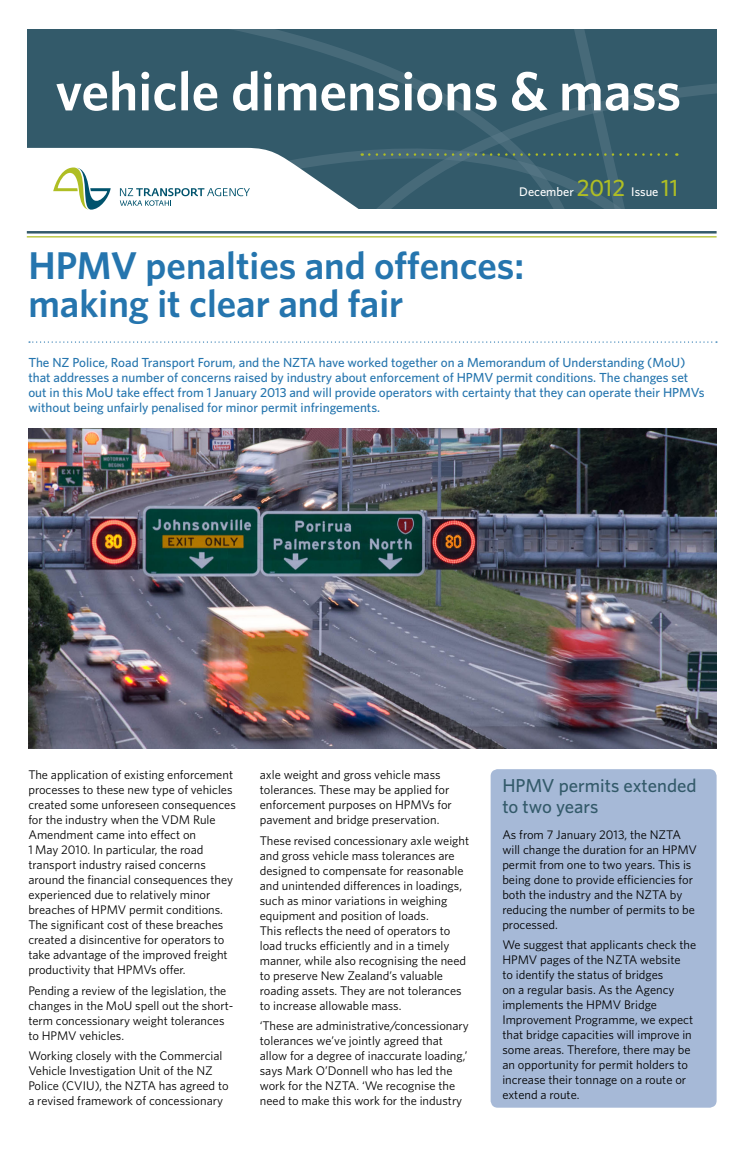
<style>
.page{position:relative;width:745px;height:1152px;background:#fff}
.page>*{position:absolute;margin:0;border:0;box-sizing:border-box;transform-origin:0 0}
.t1{font:600 55px "Whitney";color:#fff}
.t2{font:600 38.75px/37.5px "Whitney";color:#2575ae}
.t3{font:500 18.75px/21.2px "Whitney";color:#335a6a}
.t4{font:500 13.12px/15px "Whitney";color:#2575ae}
.t5{font:12.5px/15px "Whitney";color:#000}
.t6{font:500 12.5px "Whitney";color:#fff}
.s1{font-size:23.75px;color:#afbe24}
</style>
<div class="page">
<div style="left:27px;top:29px;width:689px;height:180px;background:#335a6a"></div>
<svg style="left:231px;top:29px;width:138px;height:40px"></svg>
<svg style="left:26px;top:148px;width:376px;height:90px;fill:#fff"></svg>
<hr style="left:27px;top:236px;width:689px;height:1px;background:#afbe24">
<hr style="left:27px;top:231px;width:689px;height:2px;background:#335a6a">
<svg style="left:120px;top:188px;width:130px;height:18px;background:#ccdce2"></svg>
<svg style="left:53px;top:163px;width:58px;height:47px;background:#d5e1d0"></svg>
<div style="left:490px;top:769px;width:226px;height:338px;background:#a6b9d7;border-radius:7px"></div>
<svg style="left:369px;top:29px;width:347px;height:180px"></svg>
<svg style="left:29px;top:341px;width:687px;height:2px"></svg>
<img style="left:28px;top:429px;width:688px;height:319px">
<h1 class="t1" style="left:55px;top:55px;width:627px">vehicle dimensions &amp; mass</h1>
<p class="t6" style="left:519px;top:183px;width:160px">December <span class="s1">2012</span> Issue <span class="s1">11</span></p>
<h2 class="t2" style="left:28px;top:246px;width:497px">HPMV penalties and offences: making it clear and fair</h2>
<p class="t4" style="left:28px;top:355px;width:677px">The NZ Police, Road Transport Forum, and the NZTA have worked together on a Memorandum of Understanding (MoU) that addresses a number of concerns raised by industry about enforcement of HPMV permit conditions. The changes set out in this MoU take effect from 1 January 2013 and will provide operators with certainty that they can operate their HPMVs without being unfairly penalised for minor permit infringements.</p>
<p class="t5" style="left:28px;top:767px;width:209px">The application of existing enforcement processes to these new type of vehicles created some unforeseen consequences for the industry when the VDM Rule Amendment came into effect on<br>1 May 2010. In particular, the road transport industry raised concerns around the financial consequences they experienced due to relatively minor breaches of HPMV permit conditions.<br>The significant cost of these breaches created a disincentive for operators to take advantage of the improved freight productivity that HPMVs offer.</p>
<p class="t5" style="left:28px;top:982px;width:206px">Pending a review of the legislation, the changes in the MoU spell out the short&shy;term concessionary weight tolerances to HPMV vehicles.</p>
<p class="t5" style="left:28px;top:1047px;width:202px">Working closely with the Commercial Vehicle Investigation Unit of the NZ Police (CVIU), the NZTA has agreed to a revised framework of concessionary</p>
<p class="t5" style="left:260px;top:767px;width:193px">axle weight and gross vehicle mass tolerances. These may be applied for enforcement purposes on HPMVs for pavement and bridge preservation.</p>
<p class="t5" style="left:260px;top:832px;width:211px">These revised concessionary axle weight and gross vehicle mass tolerances are designed to compensate for reasonable and unintended differences in loadings, such as minor variations in weighing equipment and position of loads.<br>This reflects the need of operators to load trucks efficiently and in a timely manner, while also recognising the need to preserve New Zealand’s valuable roading assets. They are not tolerances to increase allowable mass.</p>
<p class="t5" style="left:260px;top:1017px;width:210px">‘These are administrative/concessionary tolerances we’ve jointly agreed that allow for a degree of inaccurate loading,’ says Mark O’Donnell who has led the work for the NZTA. ‘We recognise the need to make this work for the industry</p>
<h3 class="t3" style="left:502px;top:774px;width:196px">HPMV permits extended to two years</h3>
<p class="t5" style="left:502px;top:826px;width:196px">As from 7 January 2013, the NZTA will change the duration for an HPMV permit from one to two years. This is being done to provide efficiencies for both the industry and the NZTA by reducing the number of permits to be processed.</p>
<p class="t5" style="left:502px;top:937px;width:195px">We suggest that applicants check the<br>HPMV pages of the NZTA website<br>to identify the status of bridges<br>on a regular basis. As the Agency implements the HPMV Bridge<br>Improvement Programme, we expect that bridge capacities will improve in some areas. Therefore, there may be an opportunity for permit holders to increase their tonnage on a route or extend a route.</p>
</div>
